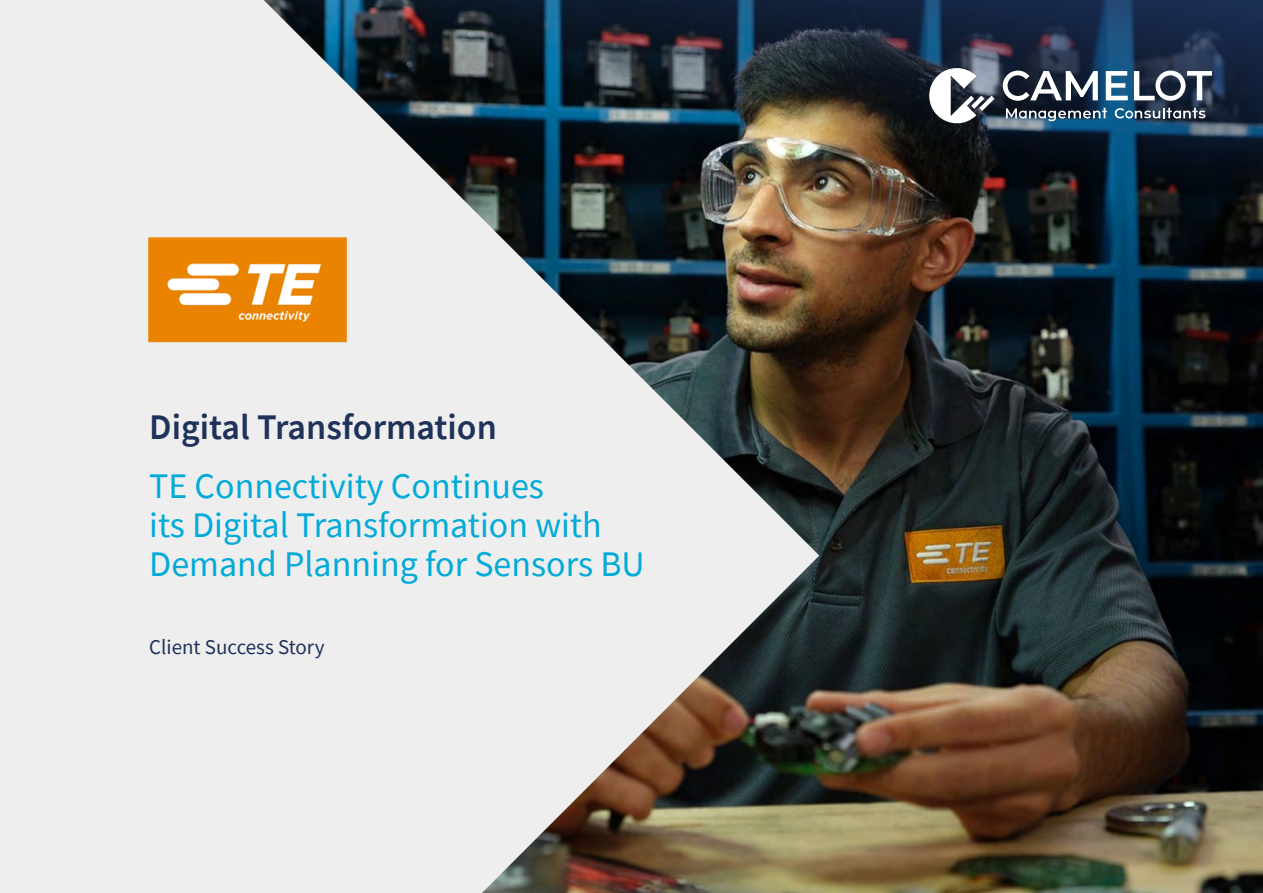
<style>
.page{position:relative;width:1263px;height:893px;background:#fff}
.page>*{position:absolute;margin:0;border:0;box-sizing:border-box;transform-origin:0 0}
.t1{font:36px/39px "Source Sans Pro";color:#01aad9}
.t2{font:600 36px "Source Sans Pro";color:#1e325a}
.t3{font:21px "Source Sans Pro";color:#1e325a}
</style>
<div class="page">
<img style="left:819px;top:627px;width:444px;height:266px">
<img style="left:819px;top:0;width:444px;height:627px">
<img style="left:0;top:0;width:819px;height:893px">
<img style="left:145px;top:234px;width:204px;height:110px">
<svg style="left:926px;top:65px;width:68px;height:61px"></svg>
<svg style="left:1106px;top:71px;width:22px;height:29px"></svg>
<svg style="left:1003px;top:71px;width:95px;height:30px"></svg>
<svg style="left:1134px;top:71px;width:78px;height:30px"></svg>
<svg style="left:1006px;top:108px;width:101px;height:13px"></svg>
<svg style="left:1115px;top:108px;width:90px;height:10px"></svg>
<p class="t2" style="left:149px;top:404px;width:349px">Digital Transformation</p>
<p class="t1" style="left:149px;top:466px;width:497px">TE Connectivity Continues<br>its Digital Transformation with<br>Demand Planning for Sensors BU</p>
<p class="t3" style="left:149px;top:634px;width:177px">Client Success Story</p>
</div>
